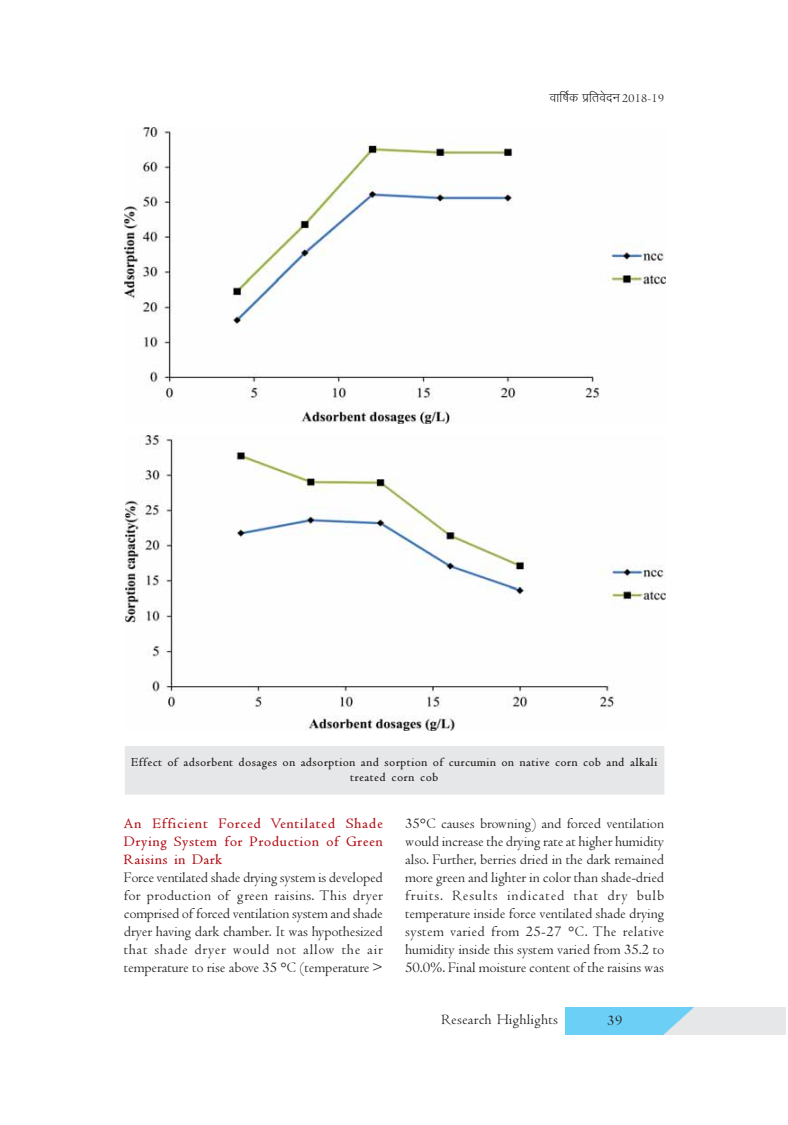
<style>
.page{position:relative;width:788px;height:1125px;background:#fff}
.page>*{position:absolute;margin:0;border:0;box-sizing:border-box;transform-origin:0 0}
.t1{font:15px/18px "TT29 EFO00";color:#231f20;text-align:justify}
.t2{font:15px/18px "TT29 F5 O00";letter-spacing:.05em;color:#b01016;text-align:justify}
.t3{font:15px "TT29 E8 O00";letter-spacing:-.015em;color:#231f20}
.t4{font:15px "TT29 EFO00";letter-spacing:.02em;color:#231f20}
.t5{font:12.5px/15px "TT29 F2 O00";letter-spacing:.04em;color:#231f20;text-align:center}
.s1{font-family:"TT29 ECO00";font-size:12.5px}
</style>
<div class="page">
<img style="left:565px;top:1007px;width:220px;height:28px">
<img style="left:124px;top:128px;width:541px;height:295px">
<img style="left:125px;top:435px;width:541px;height:295px">
<div style="left:125px;top:747px;width:538px;height:47px;background:#e6e7e8"></div>
<div style="left:125px;top:746px;width:539px;height:49px;border:1px solid #e6e7e8"></div>
<p class="t3" style="left:549px;top:89px;width:116px">okf"kZd izfronus <span class="s1">2018-19</span></p>
<p class="t5" style="left:131px;top:756px;width:527px">Effect of adsorbent dosages on adsorption and sorption of curcumin on native corn cob and alkali treated corn cob</p>
<p class="t2" style="left:124px;top:816px;width:260px">An Efficient Forced Ventilated Shade Drying System for Production of Green Raisins in Dark</p>
<p class="t1" style="left:124px;top:870px;width:260px">Force ventilated shade drying system is developed for production of green raisins. This dryer comprised of forced ventilation system and shade dryer having dark chamber. It was hypothesized that shade dryer would not allow the air temperature to rise above 35 °C (temperature &gt;</p>
<p class="t1" style="left:405px;top:816px;width:260px">35°C causes browning) and forced ventilation would increase the drying rate at higher humidity also. Further, berries dried in the dark remained more green and lighter in color than shade-dried fruits. Results indicated that dry bulb temperature inside force ventilated shade drying system varied from 25-27 °C. The relative humidity inside this system varied from 35.2 to 50.0%. Final moisture content of the raisins was</p>
<p class="t4" style="left:441px;top:1014px;width:118px">Research Highlights</p>
<p class="t1" style="left:607px;top:1013px;width:17px">39</p>
</div>
